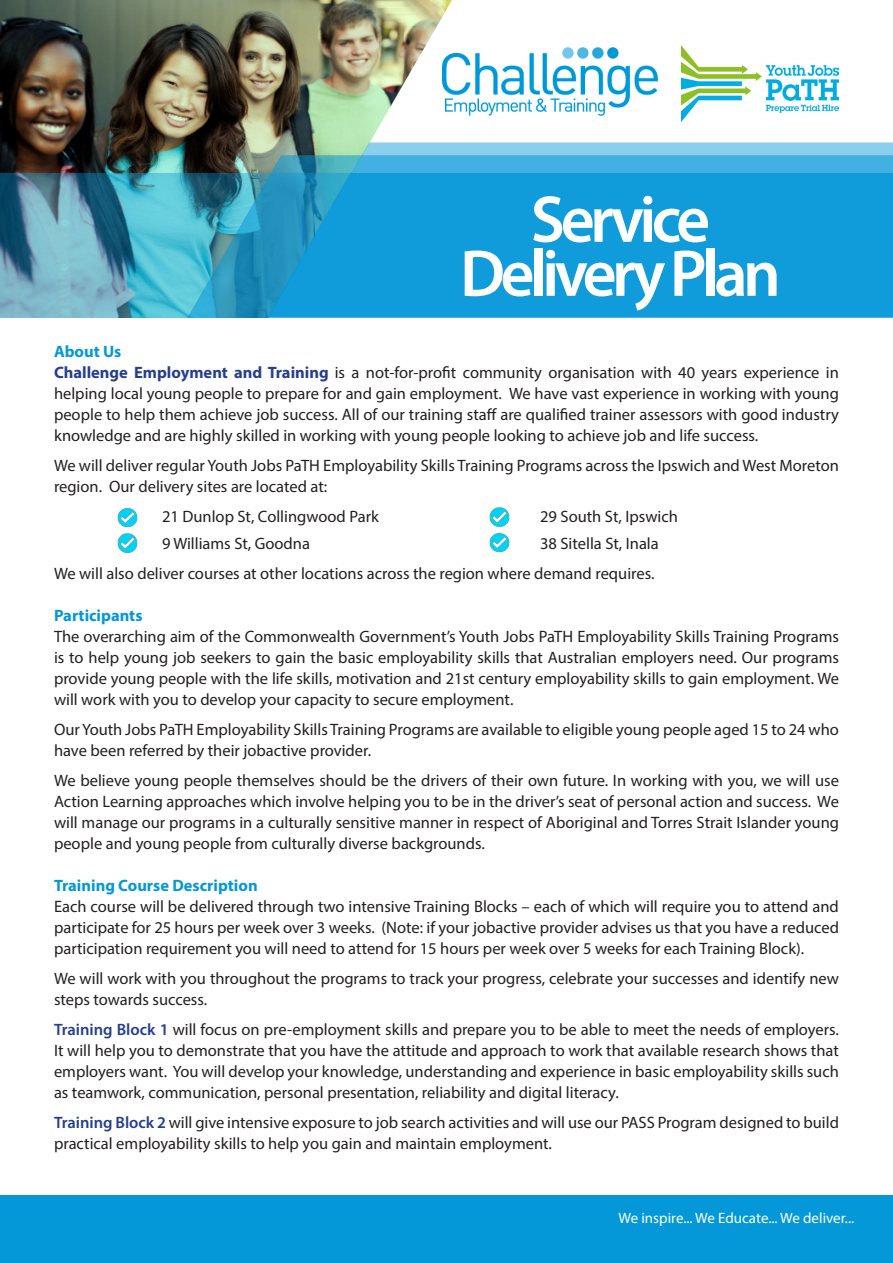
<style>
.page{position:relative;width:893px;height:1263px;background:#fff}
.page>*{position:absolute;margin:0;border:0;box-sizing:border-box;transform-origin:0 0}
.t1{font:600 66.6px "Myriad Pro";letter-spacing:-.07em;color:#fff}
.t2{font:16.5px/21px "Myriad Pro";color:#231f20;text-align:justify}
.t3{font:700 16.5px "Myriad Pro";color:#0498d9}
.t4{font:15px "Myriad Pro";color:#fff}
.s1{font-weight:700;color:#253f8e}
.s2{font-weight:600;color:#253f8e}
</style>
<div class="page">
<div style="left:0;top:1196px;width:893px;height:67px;background:#0498d9"></div>
<img style="left:117px;top:508px;width:21px;height:20px">
<img style="left:117px;top:533px;width:21px;height:20px">
<img style="left:489px;top:507px;width:21px;height:20px">
<img style="left:489px;top:533px;width:21px;height:20px">
<img style="left:0;top:0;width:268px;height:173px">
<img style="left:268px;top:0;width:414px;height:142px">
<img style="left:443px;top:47px;width:214px;height:68px">
<img style="left:681px;top:45px;width:158px;height:76px">
<svg style="left:268px;top:142px;width:625px;height:31px;background:#63badc"></svg>
<svg style="left:0;top:173px;width:893px;height:145px;background:#239ccd"></svg>
<p class="t1" style="left:531px;top:177px;width:181px">Service</p>
<p class="t1" style="left:460px;top:231px;width:322px">Delivery Plan</p>
<p class="t3" style="left:54px;top:340px;width:69px">About Us</p>
<p class="t2" style="left:54px;top:361px;width:786px"><span class="s1">Challenge Employment and Training</span> is a not-for-profit community organisation with 40 years experience in helping local young people to prepare for and gain employment. We have vast experience in working with young people to help them achieve job success. All of our training staff are qualified trainer assessors with good industry knowledge and are highly skilled in working with young people looking to achieve job and life success.</p>
<p class="t2" style="left:54px;top:454px;width:786px">We will deliver regular Youth Jobs PaTH Employability Skills Training Programs across the Ipswich and West Moreton region. Our delivery sites are located at:</p>
<p class="t2" style="left:162px;top:505px;width:218px">21 Dunlop St, Collingwood Park</p>
<p class="t2" style="left:540px;top:505px;width:139px">29 South St, Ipswich</p>
<p class="t2" style="left:162px;top:532px;width:150px">9 Williams St, Goodna</p>
<p class="t2" style="left:540px;top:532px;width:120px">38 Sitella St, Inala</p>
<p class="t2" style="left:54px;top:562px;width:602px">We will also deliver courses at other locations across the region where demand requires.</p>
<p class="t3" style="left:54px;top:604px;width:90px">Participants</p>
<p class="t2" style="left:54px;top:625px;width:786px">The overarching aim of the Commonwealth Government’s Youth Jobs PaTH Employability Skills Training Programs is to help young job seekers to gain the basic employability skills that Australian employers need. Our programs provide young people with the life skills, motivation and 21st century employability skills to gain employment. We will work with you to develop your capacity to secure employment.</p>
<p class="t2" style="left:54px;top:718px;width:786px">Our Youth Jobs PaTH Employability Skills Training Programs are available to eligible young people aged 15 to 24 who have been referred by their jobactive provider.</p>
<p class="t2" style="left:54px;top:769px;width:786px">We believe young people themselves should be the drivers of their own future. In working with you, we will use Action Learning approaches which involve helping you to be in the driver’s seat of personal action and success. We will manage our programs in a culturally sensitive manner in respect of Aboriginal and Torres Strait Islander young people and young people from culturally diverse backgrounds.</p>
<p class="t3" style="left:54px;top:874px;width:205px">Training Course Description</p>
<p class="t2" style="left:54px;top:895px;width:786px">Each course will be delivered through two intensive Training Blocks – each of which will require you to attend and participate for 25 hours per week over 3 weeks. (Note: if your jobactive provider advises us that you have a reduced participation requirement you will need to attend for 15 hours per week over 5 weeks for each Training Block).</p>
<p class="t2" style="left:54px;top:967px;width:786px">We will work with you throughout the programs to track your progress, celebrate your successes and identify new steps towards success.</p>
<p class="t2" style="left:54px;top:1018px;width:786px"><span class="s2">Training Block 1</span> will focus on pre-employment skills and prepare you to be able to meet the needs of employers.<br>It will help you to demonstrate that you have the attitude and approach to work that available research shows that employers want. You will develop your knowledge, understanding and experience in basic employability skills such as teamwork, communication, personal presentation, reliability and digital literacy.</p>
<p class="t2" style="left:54px;top:1111px;width:786px"><span class="s2">Training Block 2</span> will give intensive exposure to job search activities and will use our PASS Program designed to build practical employability skills to help you gain and maintain employment.</p>
<p class="t4" style="left:618px;top:1208px;width:237px">We inspire... We Educate... We deliver...</p>
</div>
